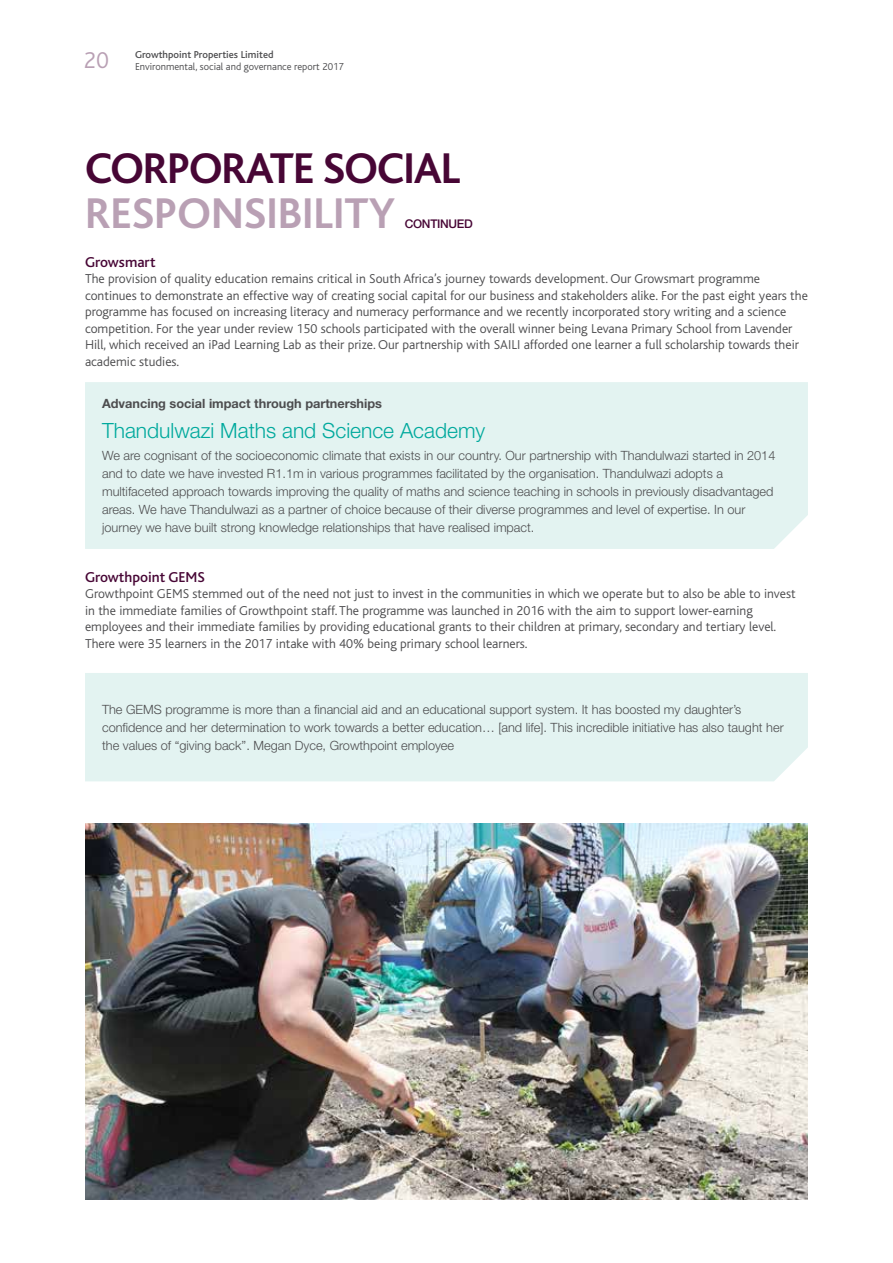
<style>
.page{position:relative;width:893px;height:1263px;background:#fff}
.page>*{position:absolute;margin:0;border:0;box-sizing:border-box;transform-origin:0 0}
.t1{font:700 45px/45px "Bliss";letter-spacing:-.005em;color:#470635}
.t2{font:300 24px "Bliss";color:#b9a0b4}
.t3{font:300 21px "Helvetica Neue LT Std";color:#00a99d}
.t4{font:500 15px "Bliss";color:#470635}
.t5{font:300 13.5px/16.5px "Bliss";color:#4d4d4f}
.t6{font:300 12.75px/18px "Helvetica Neue LT Std";color:#4d4d4f}
.t7{font:700 12.75px "Helvetica Neue LT Std";color:#4d4d4f}
.t8{font:500 12px "Helvetica Neue LT Std";letter-spacing:-.025em;color:#470635}
.t9{font:300 10.5px/12px "Bliss";color:#4d4d4f}
.s1{font-weight:500}
.s2{color:#b9a0b4}
</style>
<div class="page">
<div style="left:85px;top:382px;width:723px;height:167px;background:#e3f3f1"></div>
<div style="left:85px;top:673px;width:723px;height:108px;background:#e3f3f1"></div>
<img style="left:85px;top:824px;width:723px;height:375px">
<p class="t2" style="left:84px;top:48px;width:26px">20</p>
<p class="t9" style="left:135px;top:49px;width:211px"><span class="s1">Growthpoint Properties Limited<br></span>Environmental, social and governance report 2017</p>
<p class="t1" style="left:85px;top:147px;width:377px">CORPORATE SOCIAL<br><span class="s2">RESPONSIBILITY</span></p>
<p class="t8" style="left:405px;top:217px;width:70px">CONTINUED</p>
<p class="t4" style="left:85px;top:254px;width:72px">Growsmart</p>
<p class="t5" style="left:85px;top:271px;width:724px">The provision of quality education remains critical in South Africa’s journey towards development. Our Growsmart programme continues to demonstrate an effective way of creating social capital for our business and stakeholders alike. For the past eight years the programme has focused on increasing literacy and numeracy performance and we recently incorporated story writing and a science competition. For the year under review 150 schools participated with the overall winner being Levana Primary School from Lavender Hill, which received an iPad Learning Lab as their prize. Our partnership with SAILI afforded one learner a full scholarship towards their academic studies.</p>
<p class="t7" style="left:102px;top:396px;width:281px">Advancing social impact through partnerships</p>
<p class="t3" style="left:102px;top:417px;width:385px">Thandulwazi Maths and Science Academy</p>
<p class="t6" style="left:102px;top:446px;width:675px">We are cognisant of the socioeconomic climate that exists in our country. Our partnership with Thandulwazi started in 2014 and to date we have invested R1.1m in various programmes facilitated by the organisation. Thandulwazi adopts a multifaceted approach towards improving the quality of maths and science teaching in schools in previously disadvantaged areas. We have Thandulwazi as a partner of choice because of their diverse programmes and level of expertise. In our journey we have built strong knowledge relationships that have realised impact.</p>
<p class="t4" style="left:85px;top:569px;width:121px">Growthpoint GEMS</p>
<p class="t5" style="left:85px;top:586px;width:712px">Growthpoint GEMS stemmed out of the need not just to invest in the communities in which we operate but to also be able to invest in the immediate families of Growthpoint staff. The programme was launched in 2016 with the aim to support lower-earning employees and their immediate families by providing educational grants to their children at primary, secondary and tertiary level.<br>There were 35 learners in the 2017 intake with 40% being primary school learners.</p>
<p class="t6" style="left:102px;top:700px;width:683px">The GEMS programme is more than a financial aid and an educational support system. It has boosted my daughter’s confidence and her determination to work towards a better education… [and life]. This incredible initiative has also taught her the values of “giving back”. Megan Dyce, Growthpoint employee</p>
</div>
